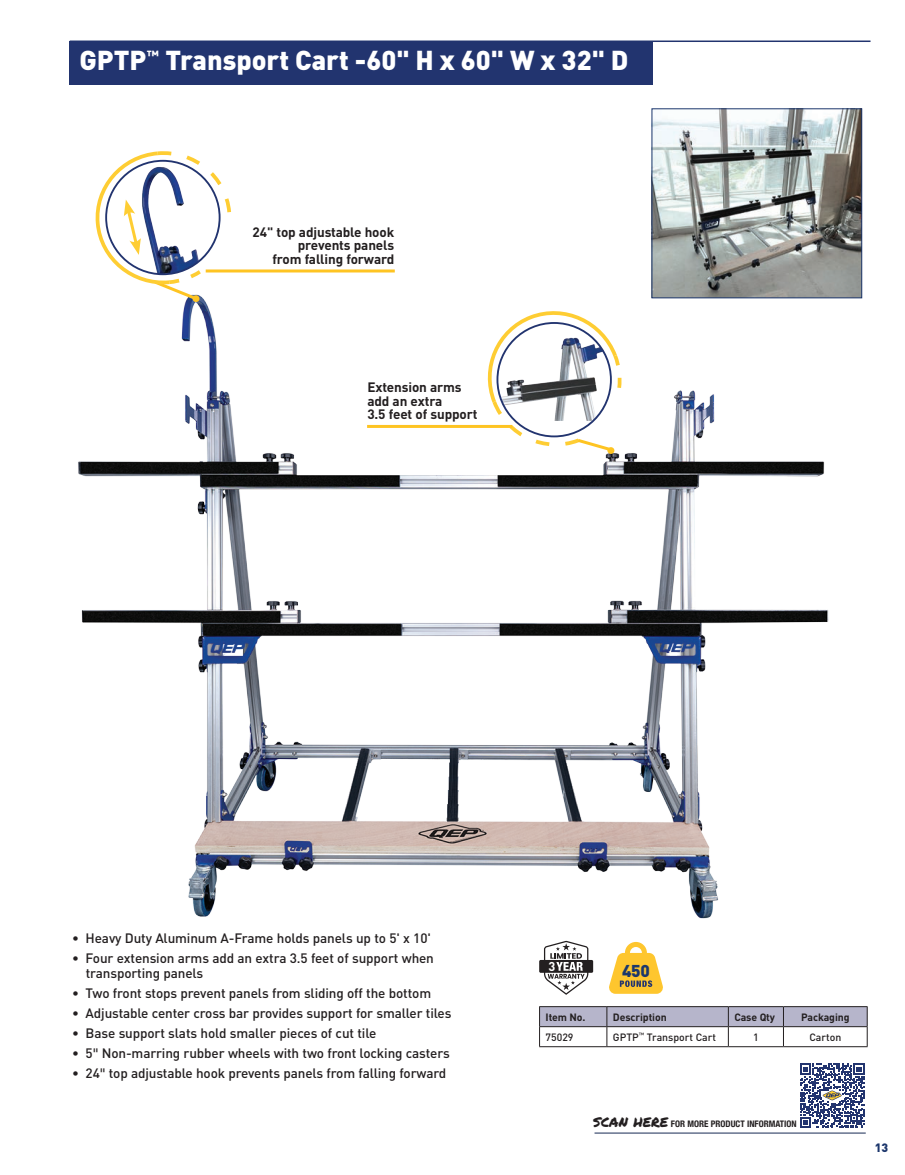
<style>
.page{position:relative;width:905px;height:1175px;background:#fff}
.page>*{position:absolute;margin:0;border:0;box-sizing:border-box;transform-origin:0 0}
.t1{font:900 27px "DIN Pro";color:#fff}
.t2{font:900 16.95px "DIN Pro";color:#1b376c}
.t3{font:500 13.5px/15px "DIN Pro";letter-spacing:-.01em;color:#231f20}
.t4{font:700 13.5px/13.5px "DIN Pro";letter-spacing:-.01em;color:#231f20;text-align:right}
.t5{font:700 12.75px "DIN Pro";color:#fff}
.t6{font:900 12px "DIN Pro";color:#1c366c}
.t7{font:700 10.5px "DIN Pro";letter-spacing:-.01em;color:#231f20}
.t8{font:500 10.5px "DIN Pro";color:#231f20}
.t9{font:700 condensed 9px "Helvetica Neue";color:#231f20}
.s1{font-family:"Helvetica Neue LT Std";font-stretch:condensed}
.s2{font-family:"Permanent Marker";font-weight:400;font-stretch:normal;font-size:13.5px}
</style>
<div class="page">
<div style="left:69px;top:41px;width:583px;height:43px;background:#22346f"></div>
<hr style="left:70px;top:40px;width:800px;height:2px;background:#22346f">
<svg style="left:539px;top:1006px;width:328px;height:40px"></svg>
<hr style="left:539px;top:1046px;width:68px;height:1px;background:#231f20">
<hr style="left:607px;top:1046px;width:121px;height:1px;background:#231f20">
<hr style="left:728px;top:1046px;width:55px;height:1px;background:#231f20">
<hr style="left:783px;top:1046px;width:84px;height:1px;background:#231f20">
<svg style="left:609px;top:942px;width:54px;height:51px"></svg>
<hr style="left:594px;top:1132px;width:271px;height:1px;background:#172a54">
<svg style="left:800px;top:1063px;width:64px;height:65px"></svg>
<img style="left:78px;top:285px;width:785px;height:634px">
<hr style="left:206px;top:269px;width:189px;height:3px;background:#fec422">
<svg style="left:90px;top:151px;width:143px;height:152px"></svg>
<svg style="left:481px;top:304px;width:141px;height:149px"></svg>
<div style="left:607px;top:447px;width:7px;height:7px;background:#fec422;border-radius:50%"></div>
<hr style="left:367px;top:425px;width:145px;height:3px;background:#fec422">
<img style="left:653px;top:110px;width:207px;height:186px">
<div style="left:651px;top:108px;width:211px;height:190px;border:1px solid #1c366c"></div>
<svg style="left:539px;top:940px;width:54px;height:54px"></svg>
<h1 class="t1" style="left:79px;top:42px;width:550px">GPTP<sup>™</sup> Transport Cart -60" H x 60" W x 32" D</h1>
<p class="t4" style="left:252px;top:224px;width:143px">24" top adjustable hook prevents panels<br>from falling forward</p>
<p class="t4" style="left:367px;top:380px;width:112px;text-align:left">Extension arms add an extra<br>3.5 feet of support</p>
<p class="t3" style="left:72px;top:930px;width:360px">• Heavy Duty Aluminum A-Frame holds panels up to 5' x 10'</p>
<p class="t3" style="left:86px;top:950px;width:350px;text-indent:-14px">• Four extension arms add an extra 3.5 feet of support when transporting panels</p>
<p class="t3" style="left:72px;top:985px;width:360px">• Two front stops prevent panels from sliding off the bottom</p>
<p class="t3" style="left:72px;top:1005px;width:381px">• Adjustable center cross bar provides support for smaller tiles</p>
<p class="t3" style="left:72px;top:1024px;width:305px">• Base support slats hold smaller pieces of cut tile</p>
<p class="t3" style="left:72px;top:1044px;width:379px">• 5<span class="s1">"</span> Non-marring rubber wheels with two front locking casters</p>
<p class="t3" style="left:72px;top:1064px;width:375px">• 24<span class="s1">"</span> top adjustable hook prevents panels from falling forward</p>
<p class="t5" style="left:548px;top:957px;width:8px">3</p>
<p class="t2" style="left:622px;top:959px;width:29px">450</p>
<p class="t7" style="left:545px;top:1009px;width:41px">Item No.</p>
<p class="t7" style="left:613px;top:1009px;width:55px">Description</p>
<p class="t7" style="left:734px;top:1009px;width:42px">Case Qty</p>
<p class="t7" style="left:801px;top:1009px;width:50px">Packaging</p>
<p class="t8" style="left:545px;top:1029px;width:29px">75029</p>
<p class="t8" style="left:613px;top:1029px;width:105px">GPTP<sup>™</sup> Transport Cart</p>
<p class="t8" style="left:753px;top:1029px;width:7px">1</p>
<p class="t8" style="left:809px;top:1029px;width:33px">Carton</p>
<p class="t9" style="left:593px;top:1116px;width:205px"><span class="s2">SCAN HERE</span> FOR MORE PRODUCT INFORMATION</p>
<p class="t6" style="left:874px;top:1139px;width:15px">13</p>
</div>
